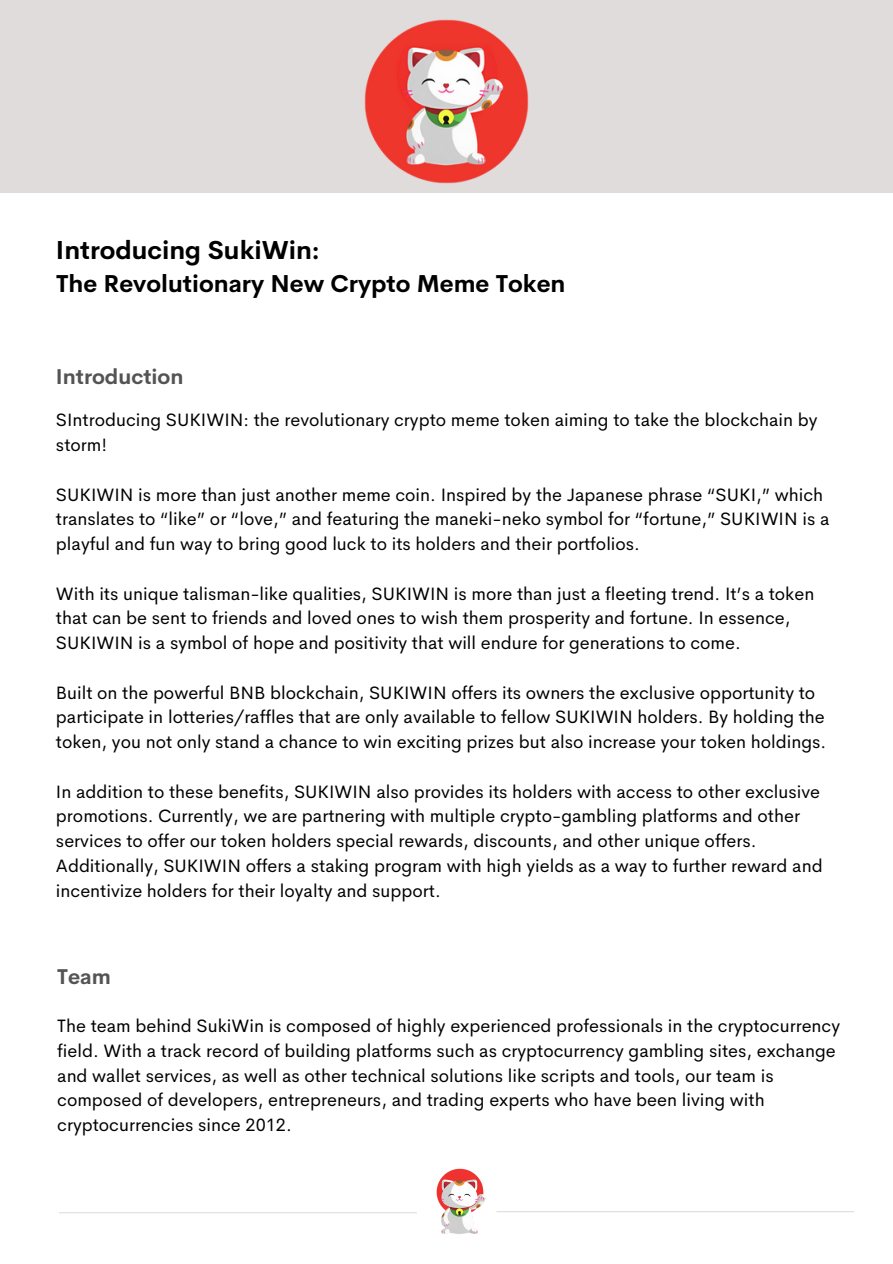
<style>
.page{position:relative;width:893px;height:1264px;background:#fff}
.page>*{position:absolute;margin:0;border:0;box-sizing:border-box;transform-origin:0 0}
.t1{font:700 25.5px "Cerebri Sans";color:#000}
.t2{font:700 24px "Cerebri Sans";color:#000}
.t3{font:700 21px "Cerebri Sans";color:#545454}
.t4{font:18px/24.8px "Cerebri Sans";color:#000}
</style>
<div class="page">
<div style="left:0;top:0;width:892px;height:192px;background:#e1dcdc"></div>
<hr style="left:59px;top:1212px;width:358px;height:1px;background:#e1dcdc">
<hr style="left:496px;top:1211px;width:358px;height:1px;background:#e1dcdc">
<img style="left:364px;top:20px;width:164px;height:164px">
<img style="left:436px;top:1168px;width:50px;height:66px">
<h1 class="t1" style="left:56px;top:234px;width:265px">Introducing SukiWin:</h1>
<h2 class="t2" style="left:56px;top:268px;width:511px">The Revolutionary New Crypto Meme Token</h2>
<p class="t3" style="left:56px;top:363px;width:129px">Introduction</p>
<p class="t4" style="left:56px;top:408px;width:763px">SIntroducing SUKIWIN: the revolutionary crypto meme token aiming to take the blockchain by storm!</p>
<p class="t4" style="left:56px;top:482px;width:775px">SUKIWIN is more than just another meme coin. Inspired by the Japanese phrase “SUKI,” which translates to “like” or “love,” and featuring the maneki-neko symbol for “fortune,” SUKIWIN is a playful and fun way to bring good luck to its holders and their portfolios.</p>
<p class="t4" style="left:56px;top:581px;width:759px">With its unique talisman-like qualities, SUKIWIN is more than just a fleeting trend. It’s a token that can be sent to friends and loved ones to wish them prosperity and fortune. In essence,<br>SUKIWIN is a symbol of hope and positivity that will endure for generations to come.</p>
<p class="t4" style="left:56px;top:680px;width:771px">Built on the powerful BNB blockchain, SUKIWIN offers its owners the exclusive opportunity to participate in lotteries/raffles that are only available to fellow SUKIWIN holders. By holding the token, you not only stand a chance to win exciting prizes but also increase your token holdings.</p>
<p class="t4" style="left:56px;top:779px;width:768px">In addition to these benefits, SUKIWIN also provides its holders with access to other exclusive promotions. Currently, we are partnering with multiple crypto-gambling platforms and other services to offer our token holders special rewards, discounts, and other unique offers.<br>Additionally, SUKIWIN offers a staking program with high yields as a way to further reward and incentivize holders for their loyalty and support.</p>
<p class="t3" style="left:57px;top:962px;width:55px">Team</p>
<p class="t4" style="left:57px;top:1013px;width:784px">The team behind SukiWin is composed of highly experienced professionals in the cryptocurrency field. With a track record of building platforms such as cryptocurrency gambling sites, exchange and wallet services, as well as other technical solutions like scripts and tools, our team is composed of developers, entrepreneurs, and trading experts who have been living with cryptocurrencies since 2012.</p>
</div>
